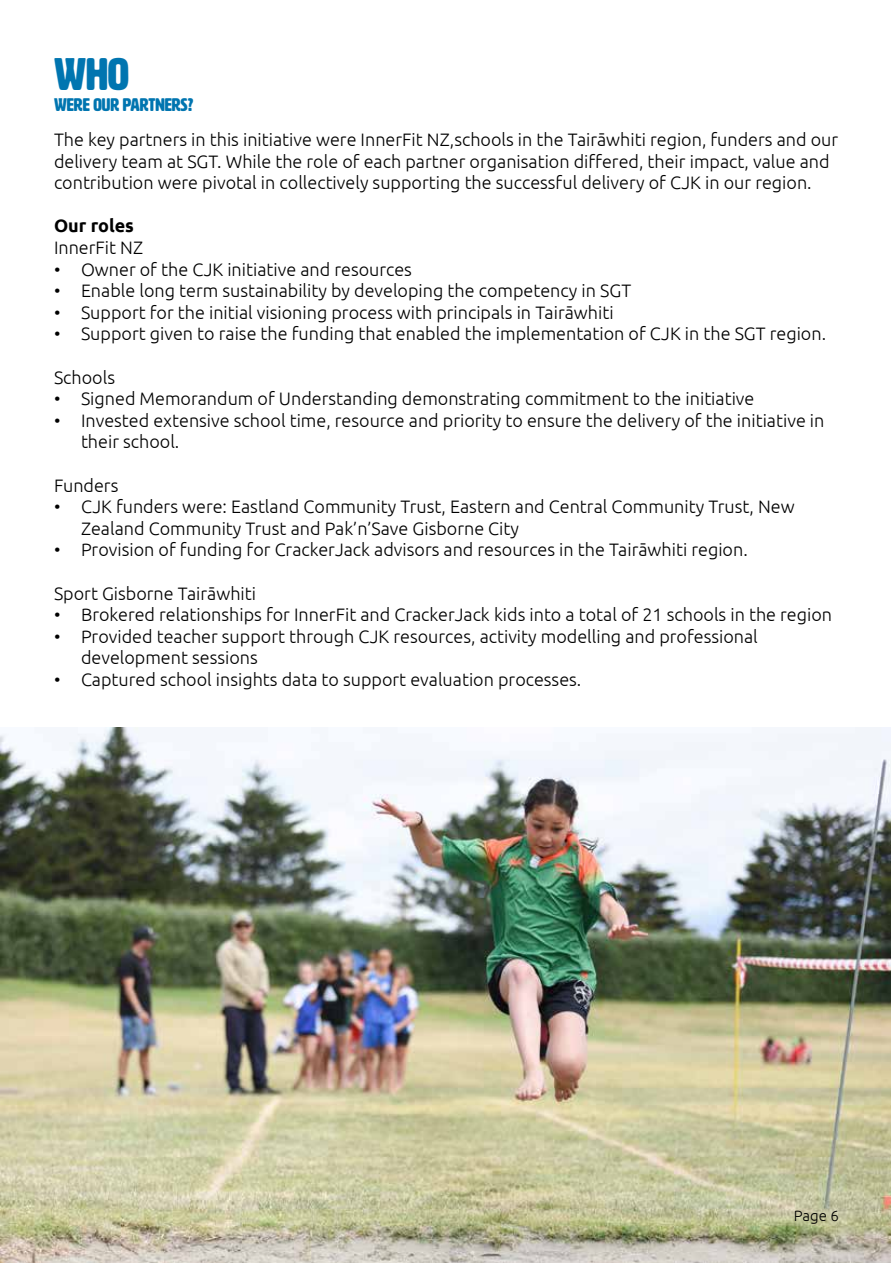
<style>
.page{position:relative;width:893px;height:1263px;background:#fff}
.page>*{position:absolute;margin:0;border:0;box-sizing:border-box;transform-origin:0 0}
.t1{font:45px "HWT Artz";color:#0075b0}
.t2{font:300 18px/21.6px "Ubuntu";color:#000}
.t3{font:18px "HWT Artz";color:#0075b0}
.t4{font:700 18px "Ubuntu";color:#000}
.t5{font:300 15px "Ubuntu";color:#000}
</style>
<div class="page">
<img style="left:0;top:727px;width:891px;height:536px">
<h1 class="t1" style="left:54px;top:51px;width:77px">WHO</h1>
<p class="t3" style="left:54px;top:95px;width:141px">WERE OUR PARTNERS?</p>
<p class="t2" style="left:54px;top:128px;width:786px">The key partners in this initiative were InnerFit NZ,schools in the Tairāwhiti region, funders and our delivery team at SGT. While the role of each partner organisation differed, their impact, value and contribution were pivotal in collectively supporting the successful delivery of CJK in our region.</p>
<p class="t4" style="left:54px;top:215px;width:82px">Our roles</p>
<p class="t2" style="left:54px;top:236px;width:91px">InnerFit NZ</p>
<p class="t2" style="left:54px;top:258px;width:359px">• Owner of the CJK initiative and resources</p>
<p class="t2" style="left:54px;top:279px;width:579px">• Enable long term sustainability by developing the competency in SGT</p>
<p class="t2" style="left:54px;top:301px;width:561px">• Support for the initial visioning process with principals in Tairāwhiti</p>
<p class="t2" style="left:54px;top:323px;width:774px">• Support given to raise the funding that enabled the implementation of CJK in the SGT region.</p>
<p class="t2" style="left:54px;top:366px;width:63px">Schools</p>
<p class="t2" style="left:54px;top:387px;width:702px">• Signed Memorandum of Understanding demonstrating commitment to the initiative</p>
<p class="t2" style="left:81px;top:409px;width:745px;text-indent:-27px">• Invested extensive school time, resource and priority to ensure the delivery of the initiative in their school.</p>
<p class="t2" style="left:54px;top:474px;width:66px">Funders</p>
<p class="t2" style="left:81px;top:495px;width:715px;text-indent:-27px">• CJK funders were: Eastland Community Trust, Eastern and Central Community Trust, New<br>Zealand Community Trust and Pak’n’Save Gisborne City</p>
<p class="t2" style="left:54px;top:539px;width:695px">• Provision of funding for CrackerJack advisors and resources in the Tairāwhiti region.</p>
<p class="t2" style="left:54px;top:582px;width:204px">Sport Gisborne Tairāwhiti</p>
<p class="t2" style="left:54px;top:603px;width:780px">• Brokered relationships for InnerFit and CrackerJack kids into a total of 21 schools in the region</p>
<p class="t2" style="left:81px;top:625px;width:678px;text-indent:-27px">• Provided teacher support through CJK resources, activity modelling and professional development sessions</p>
<p class="t2" style="left:54px;top:668px;width:529px">• Captured school insights data to support evaluation processes.</p>
<p class="t5" style="left:794px;top:1206px;width:47px">Page 6</p>
</div>
